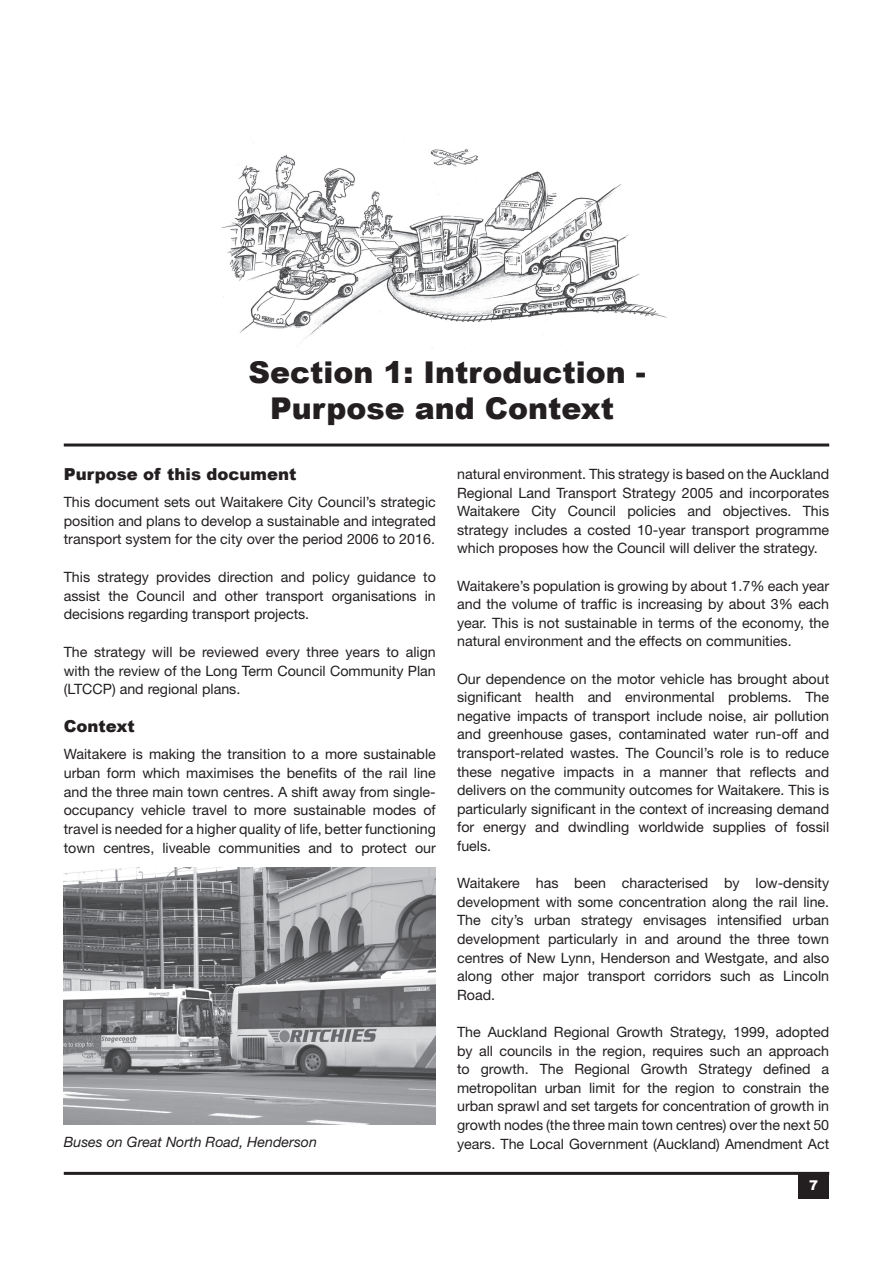
<style>
.page{position:relative;width:893px;height:1263px;background:#fff}
.page>*{position:absolute;margin:0;border:0;box-sizing:border-box;transform-origin:0 0}
.t1{font:900 30px/36px "Arial";color:#231f20;text-align:center}
.t2{font:900 16.5px "Arial";color:#231f20}
.t3{font:14.25px/18.6px "Helvetica Neue";color:#231f20;text-align:justify}
.t4{font:italic 14.25px "Helvetica Neue";color:#231f20}
.t5{font:900 13.5px "Arial";color:#fff}
</style>
<div class="page">
<hr style="left:64px;top:1172px;width:765px;height:3px;background:#231f20">
<div style="left:798px;top:1173px;width:31px;height:26px;background:#231f20"></div>
<hr style="left:64px;top:443px;width:765px;height:3px;background:#231f20">
<img style="left:221px;top:142px;width:446px;height:206px">
<img style="left:64px;top:867px;width:372px;height:257px">
<h1 class="t1" style="left:249px;top:353px;width:399px">Section 1: Introduction -<br>Purpose and Context</h1>
<p class="t2" style="left:64px;top:461px;width:234px">Purpose of this document</p>
<p class="t3" style="left:64px;top:494px;width:374px">This document sets out Waitakere City Council’s strategic position and plans to develop a sustainable and integrated transport system for the city over the period 2006 to 2016.</p>
<p class="t3" style="left:64px;top:569px;width:374px">This strategy provides direction and policy guidance to assist the Council and other transport organisations in decisions regarding transport projects.</p>
<p class="t3" style="left:64px;top:644px;width:374px">The strategy will be reviewed every three years to align with the review of the Long Term Council Community Plan (LTCCP) and regional plans.</p>
<p class="t2" style="left:64px;top:714px;width:73px">Context</p>
<p class="t3" style="left:64px;top:746px;width:374px">Waitakere is making the transition to a more sustainable urban form which maximises the benefits of the rail line and the three main town centres. A shift away from single&shy;occupancy vehicle travel to more sustainable modes of travel is needed for a higher quality of life, better functioning town centres, liveable communities and to protect our</p>
<p class="t3" style="left:457px;top:466px;width:374px">natural environment. This strategy is based on the Auckland Regional Land Transport Strategy 2005 and incorporates Waitakere City Council policies and objectives. This strategy includes a costed 10-year transport programme which proposes how the Council will deliver the strategy.</p>
<p class="t3" style="left:457px;top:578px;width:374px">Waitakere’s population is growing by about 1.7% each year and the volume of traffic is increasing by about 3% each year. This is not sustainable in terms of the economy, the natural environment and the effects on communities.</p>
<p class="t3" style="left:457px;top:671px;width:374px">Our dependence on the motor vehicle has brought about significant health and environmental problems. The negative impacts of transport include noise, air pollution and greenhouse gases, contaminated water run-off and transport-related wastes. The Council’s role is to reduce these negative impacts in a manner that reflects and delivers on the community outcomes for Waitakere. This is particularly significant in the context of increasing demand for energy and dwindling worldwide supplies of fossil fuels.</p>
<p class="t3" style="left:457px;top:875px;width:374px">Waitakere has been characterised by low-density development with some concentration along the rail line.<br>The city’s urban strategy envisages intensified urban development particularly in and around the three town centres of New Lynn, Henderson and Westgate, and also along other major transport corridors such as Lincoln Road.</p>
<p class="t3" style="left:457px;top:1024px;width:374px">The Auckland Regional Growth Strategy, 1999, adopted by all councils in the region, requires such an approach to growth. The Regional Growth Strategy defined a metropolitan urban limit for the region to constrain the urban sprawl and set targets for concentration of growth in growth nodes (the three main town centres) over the next 50</p>
<p class="t4" style="left:64px;top:1136px;width:255px">Buses on Great North Road, Henderson</p>
<p class="t3" style="left:457px;top:1136px;width:374px">years. The Local Government (Auckland) Amendment Act</p>
<p class="t5" style="left:809px;top:1175px;width:11px">7</p>
</div>
